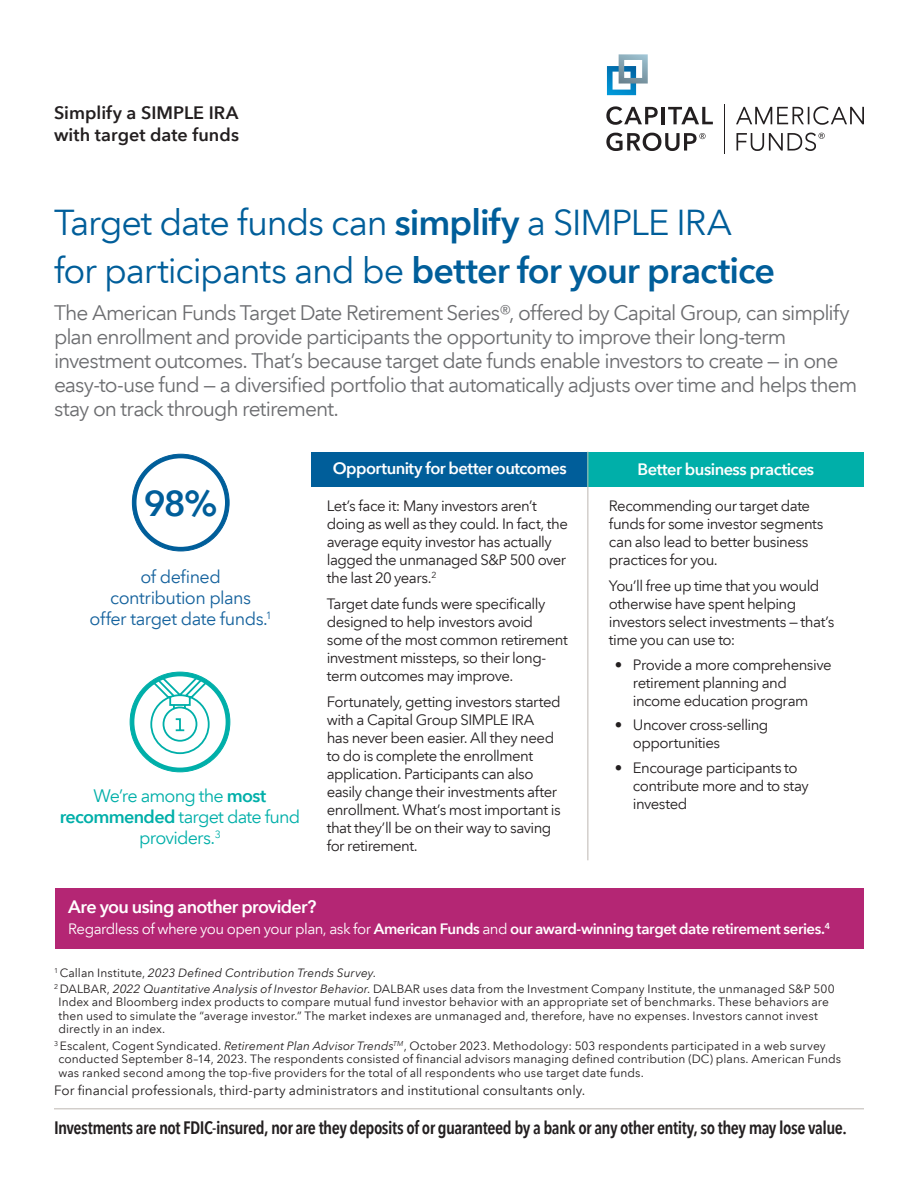
<style>
.page{position:relative;width:918px;height:1188px;background:#fff}
.page>*{position:absolute;margin:0;border:0;box-sizing:border-box;transform-origin:0 0}
.t1{font:36px/48px "Avenir Next LT Com";letter-spacing:-.035em;color:#005e9a}
.t2{font:600 36px "Avenir Next LT Com";color:#005e9a}
.t3{font:21px/24px "Avenir Next LT Com";letter-spacing:-.045em;color:#6c6d70}
.t4{font:600 condensed 18px "Avenir Next LT Com";letter-spacing:-.03em;color:#231f20}
.t5{font:18px/21px "Avenir Next LT Com";letter-spacing:-.045em;color:#00afa9;text-align:center}
.t6{font:18px/21px "Avenir Next LT Com";letter-spacing:-.03em;color:#15629d;text-align:center}
.t7{font:600 18px/21.6px "Avenir Next LT Com";letter-spacing:.005em;color:#231f20}
.t8{font:600 18px "Avenir Next LT Com";letter-spacing:-.04em;color:#fff}
.t9{font:600 16.5px "Avenir Next LT Com";letter-spacing:-.035em;color:#fff}
.t10{font:15px/18px "Avenir Next LT Com";letter-spacing:-.035em;color:#231f20}
.t11{font:600 15px "Avenir Next LT Com";letter-spacing:-.03em;color:#fff}
.t12{font:13.5px "Avenir Next LT Com";color:#231f20}
.t13{font:12px/13.5px "Avenir Next LT Com";letter-spacing:.005em;color:#231f20}
.s1{font-weight:600}
.s2{font-weight:400}
.s3{font-style:italic}
</style>
<div class="page">
<div style="left:130px;top:672px;width:100px;height:100px;background:#00afa9;border-radius:50%"></div>
<div style="left:134px;top:676px;width:92px;height:92px;background:#fff;border-radius:50%"></div>
<svg style="left:149px;top:675px;width:62px;height:80px"></svg>
<div style="left:132px;top:454px;width:97px;height:97px;background:#005e9a;border-radius:50%"></div>
<div style="left:136px;top:458px;width:89px;height:89px;background:#fff;border-radius:50%"></div>
<hr style="left:54px;top:1108px;width:810px;height:1px;background:#bdb7b3">
<hr style="left:724px;top:104px;width:1px;height:49px;background:#231f20">
<svg style="left:606px;top:106px;width:52px;height:19px"></svg>
<hr style="left:662px;top:107px;width:3px;height:17px;background:#231f20">
<svg style="left:668px;top:107px;width:45px;height:17px"></svg>
<svg style="left:606px;top:133px;width:100px;height:18px"></svg>
<svg style="left:736px;top:106px;width:128px;height:19px"></svg>
<svg style="left:607px;top:54px;width:41px;height:41px"></svg>
<svg style="left:737px;top:133px;width:88px;height:18px"></svg>
<div style="left:312px;top:452px;width:276px;height:35px;background:#005e9a"></div>
<div style="left:588px;top:452px;width:276px;height:35px;background:#00afa9"></div>
<hr style="left:587px;top:452px;width:1px;height:408px;background:#bdb7b3">
<div style="left:55px;top:888px;width:808px;height:60px;background:#b42674"></div>
<p class="t7" style="left:54px;top:102px;width:186px">Simplify a SIMPLE IRA with target date funds</p>
<h1 class="t1" style="left:54px;top:198px;width:723px">Target date funds can <span class="s1">simplify</span> a SIMPLE IRA for participants and be <span class="s1">better for your practice</span></h1>
<p class="t3" style="left:54px;top:301px;width:805px">The American Funds Target Date Retirement Series®, offered by Capital Group, can simplify plan enrollment and provide participants the opportunity to improve their long-term investment outcomes. That’s because target date funds enable investors to create — in one easy-to-use fund — a diversified portfolio that automatically adjusts over time and helps them stay on track through retirement.</p>
<h1 class="t2" style="left:144px;top:482px;width:76px">98%</h1>
<p class="t6" style="left:90px;top:566px;width:184px">of defined<br>contribution plans offer target date funds.<sup>1</sup></p>
<p class="t5" style="left:60px;top:786px;width:242px">We’re among the <span class="s1">most recommended</span> target date fund providers.<sup>3</sup></p>
<p class="t9" style="left:333px;top:458px;width:236px">Opportunity for better outcomes</p>
<p class="t9" style="left:638px;top:459px;width:178px">Better business practices</p>
<p class="t10" style="left:327px;top:496px;width:243px">Let’s face it: Many investors aren’t doing as well as they could. In fact, the average equity investor has actually lagged the unmanaged S&amp;P 500 over the last 20 years.<sup>2</sup></p>
<p class="t10" style="left:327px;top:595px;width:243px">Target date funds were specifically designed to help investors avoid some of the most common retirement investment missteps, so their long&shy;term outcomes may improve.</p>
<p class="t10" style="left:327px;top:693px;width:236px">Fortunately, getting investors started with a Capital Group SIMPLE IRA<br>has never been easier. All they need to do is complete the enrollment application. Participants can also easily change their investments after enrollment. What’s most important is that they’ll be on their way to saving for retirement.</p>
<p class="t10" style="left:609px;top:496px;width:216px">Recommending our target date funds for some investor segments can also lead to better business practices for you.</p>
<p class="t10" style="left:609px;top:577px;width:227px">You’ll free up time that you would otherwise have spent helping investors select investments — that’s time you can use to:</p>
<p class="t10" style="left:633px;top:655px;width:200px;text-indent:-18px">• Provide a more comprehensive retirement planning and income education program</p>
<p class="t10" style="left:633px;top:716px;width:137px;text-indent:-18px">• Uncover cross-selling opportunities</p>
<p class="t10" style="left:633px;top:759px;width:177px;text-indent:-18px">• Encourage participants to contribute more and to stay invested</p>
<p class="t8" style="left:68px;top:896px;width:250px">Are you using another provider?</p>
<p class="t11" style="left:68px;top:920px;width:763px"><span class="s2">Regardless of where you open your plan, ask for</span> American Funds <span class="s2">and</span> our award-winning target date retirement series.<sup>4</sup></p>
<p class="t13" style="left:54px;top:964px;width:782px;line-height:16.2px"><sup>1</sup> Callan Institute, <span class="s3">2023 Defined Contribution Trends Survey</span>.<br><sup>2</sup> DALBAR, <span class="s3">2022 Quantitative Analysis of Investor Behavior</span>. DALBAR uses data from the Investment Company Institute, the unmanaged S&amp;P 500</p>
<p class="t13" style="left:59px;top:995px;width:772px">Index and Bloomberg index products to compare mutual fund investor behavior with an appropriate set of benchmarks. These behaviors are then used to simulate the “average investor.” The market indexes are unmanaged and, therefore, have no expenses. Investors cannot invest directly in an index.</p>
<p class="t13" style="left:58px;top:1038px;width:784px;line-height:14px;text-indent:-4px"><sup>3</sup> Escalent, Cogent Syndicated. <span class="s3">Retirement Plan Advisor Trends</span><sup>TM</sup>, October 2023. Methodology: 503 respondents participated in a web survey conducted September 8–14, 2023. The respondents consisted of financial advisors managing defined contribution (DC) plans. American Funds was ranked second among the top-five providers for the total of all respondents who use target date funds.</p>
<p class="t12" style="left:54px;top:1082px;width:533px">For financial professionals, third-party administrators and institutional consultants only.</p>
<p class="t4" style="left:54px;top:1117px;width:794px">Investments are not FDIC-insured, nor are they deposits of or guaranteed by a bank or any other entity, so they may lose value.</p>
</div>
